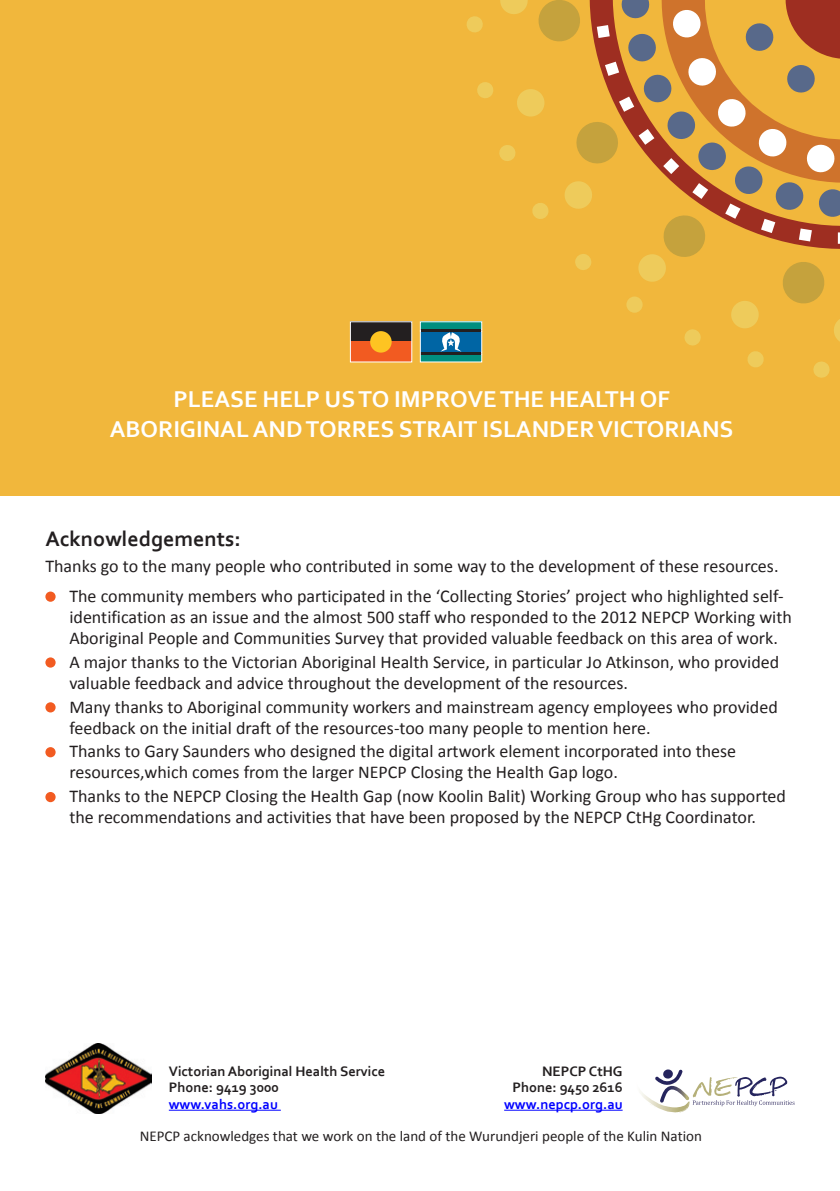
<style>
.page{position:relative;width:840px;height:1191px;background:#fff}
.page>*{position:absolute;margin:0;border:0;box-sizing:border-box;transform-origin:0 0}
.Title_C{font:700 24px/30px "Corbel";color:#fff;text-align:center}
.Heading_C{font:700 22px "Corbel";color:#231f20}
.Body_Bullet{font:18px/21px "Calibri";color:#231f20}
.Body_Text{font:18px "Calibri";color:#231f20}
.Body_Text-2{font:15px "Calibri";color:#231f20}
.Address{font:700 14.4px "Corbel";color:#231f20}
.Address-2{font:700 14.4px "Corbel";color:#00f}
</style>
<div class="page">
<div style="left:0;top:0;width:839px;height:495px;background:#f1b73c"></div>
<hr style="left:504px;top:1109px;width:118px;height:1px;background:#00f">
<hr style="left:169px;top:1109px;width:112px;height:1px;background:#00f">
<svg style="left:349px;top:0;width:490px;height:378px"></svg>
<img style="left:45px;top:1044px;width:106px;height:69px">
<svg style="left:640px;top:1069px;width:154px;height:43px"></svg>
<div style="left:45px;top:591px;width:11px;height:11px;background:#f25b21;border-radius:50%"></div>
<div style="left:45px;top:657px;width:11px;height:10px;background:#f25b21;border-radius:50%"></div>
<div style="left:45px;top:702px;width:11px;height:10px;background:#f25b21;border-radius:50%"></div>
<div style="left:45px;top:747px;width:11px;height:10px;background:#f25b21;border-radius:50%"></div>
<div style="left:45px;top:792px;width:11px;height:10px;background:#f25b21;border-radius:50%"></div>
<p class="Title_C" style="left:110px;top:384px;width:624px">PLEASE HELP US TO IMPROVE THE HEALTH OF<br>ABORIGINAL AND TORRES STRAIT ISLANDER VICTORIANS</p>
<p class="Heading_C" style="left:45px;top:525px;width:197px">Acknowledgements:</p>
<p class="Body_Text" style="left:45px;top:555px;width:734px">Thanks go to the many people who contributed in some way to the development of these resources.</p>
<p class="Body_Bullet" style="left:69px;top:585px;width:723px">The community members who participated in the ‘Collecting Stories’ project who highlighted self&shy;identification as an issue and the almost 500 staff who responded to the 2012 NEPCP Working with<br>Aboriginal People and Communities Survey that provided valuable feedback on this area of work.</p>
<p class="Body_Bullet" style="left:69px;top:651px;width:711px">A major thanks to the Victorian Aboriginal Health Service, in particular Jo Atkinson, who provided valuable feedback and advice throughout the development of the resources.</p>
<p class="Body_Bullet" style="left:69px;top:696px;width:709px">Many thanks to Aboriginal community workers and mainstream agency employees who provided feedback on the initial draft of the resources-too many people to mention here.</p>
<p class="Body_Bullet" style="left:69px;top:741px;width:668px">Thanks to Gary Saunders who designed the digital artwork element incorporated into these resources,which comes from the larger NEPCP Closing the Health Gap logo.</p>
<p class="Body_Bullet" style="left:69px;top:786px;width:717px">Thanks to the NEPCP Closing the Health Gap (now Koolin Balit) Working Group who has supported the recommendations and activities that have been proposed by the NEPCP CtHg Coordinator.</p>
<p class="Address" style="left:169px;top:1061px;width:218px">Victorian Aboriginal Health Service</p>
<p class="Address" style="left:169px;top:1078px;width:112px">Phone: 9419 3000</p>
<p class="Address-2" style="left:169px;top:1095px;width:110px">www.vahs.org.au</p>
<p class="Body_Text-2" style="left:140px;top:1126px;width:563px">NEPCP acknowledges that we work on the land of the Wurundjeri people of the Kulin Nation</p>
<p class="Address" style="left:542px;top:1061px;width:82px">NEPCP CtHG</p>
<p class="Address" style="left:512px;top:1078px;width:112px">Phone: 9450 2616</p>
<p class="Address-2" style="left:504px;top:1095px;width:120px">www.nepcp.org.au</p>
</div>
